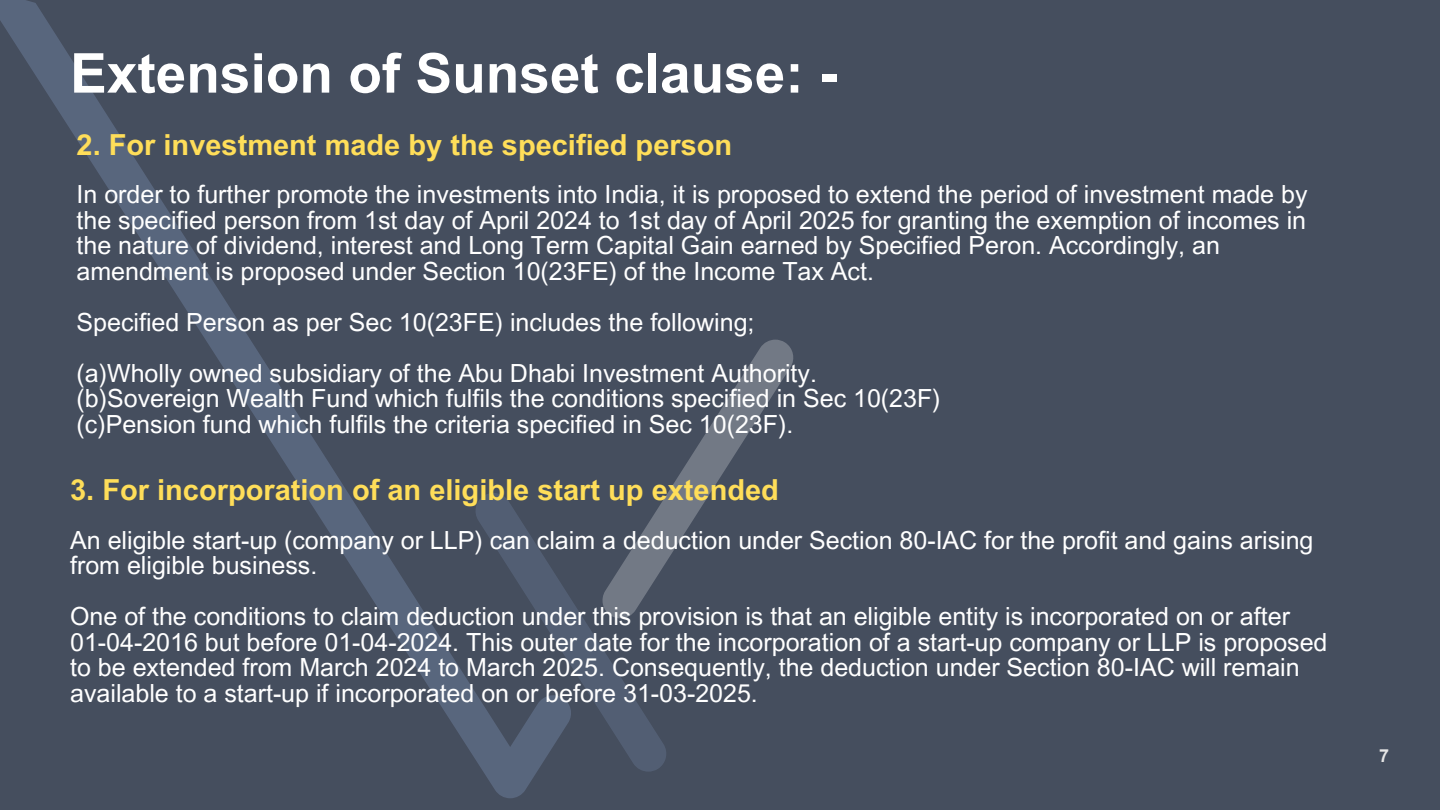
<style>
.page{position:relative;width:1440px;height:810px;background:#454e5e}
.page>*{position:absolute;margin:0;border:0;box-sizing:border-box;transform-origin:0 0}
.t1{font:700 55px "Arial MT Pro";color:#fff}
.t2{font:700 29px "Arial MT Pro";color:#ffde59}
.t3{font:25px/25.5px "Arial MT Pro";color:#fff}
.t4{font:700 18px "Arial MT Pro";color:#e6e6e6}
</style>
<div class="page">
<svg style="left:0;top:0;width:537px;height:798px"></svg>
<svg style="left:668px;top:340px;width:125px;height:219px"></svg>
<svg style="left:475px;top:493px;width:193px;height:279px"></svg>
<p class="t1" style="left:70px;top:53px;width:769px">Extension of Sunset clause: -</p>
<h2 class="t2" style="left:77px;top:134px;width:657px">2. For investment made by the specified person</h2>
<h2 class="t3" style="left:77px;top:185px;width:1232px">In order to further promote the investments into India, it is proposed to extend the period of investment made by the specified person from 1st day of April 2024 to 1st day of April 2025 for granting the exemption of incomes in the nature of dividend, interest and Long Term Capital Gain earned by Specified Peron. Accordingly, an amendment is proposed under Section 10(23FE) of the Income Tax Act.</h2>
<h1 class="t3" style="left:77px;top:312px;width:679px">Specified Person as per Sec 10(23FE) includes the following;</h1>
<p class="t3" style="left:77px;top:363px;width:742px">(a)Wholly owned subsidiary of the Abu Dhabi Investment Authority.</p>
<p class="t3" style="left:77px;top:389px;width:866px">(b)Sovereign Wealth Fund which fulfils the conditions specified in Sec 10(23F)</p>
<p class="t3" style="left:77px;top:414px;width:718px">(c)Pension fund which fulfils the criteria specified in Sec 10(23F).</p>
<p class="t2" style="left:70px;top:479px;width:710px">3. For incorporation of an eligible start up extended</p>
<p class="t3" style="left:70px;top:530px;width:1245px">An eligible start-up (company or LLP) can claim a deduction under Section 80-IAC for the profit and gains arising from eligible business.</p>
<p class="t3" style="left:70px;top:607px;width:1259px">One of the conditions to claim deduction under this provision is that an eligible entity is incorporated on or after 01-04-2016 but before 01-04-2024. This outer date for the incorporation of a start-up company or LLP is proposed to be extended from March 2024 to March 2025. Consequently, the deduction under Section 80-IAC will remain available to a start-up if incorporated on or before 31-03-2025.</p>
<p class="t4" style="left:1379px;top:749px;width:12px">7</p>
</div>
